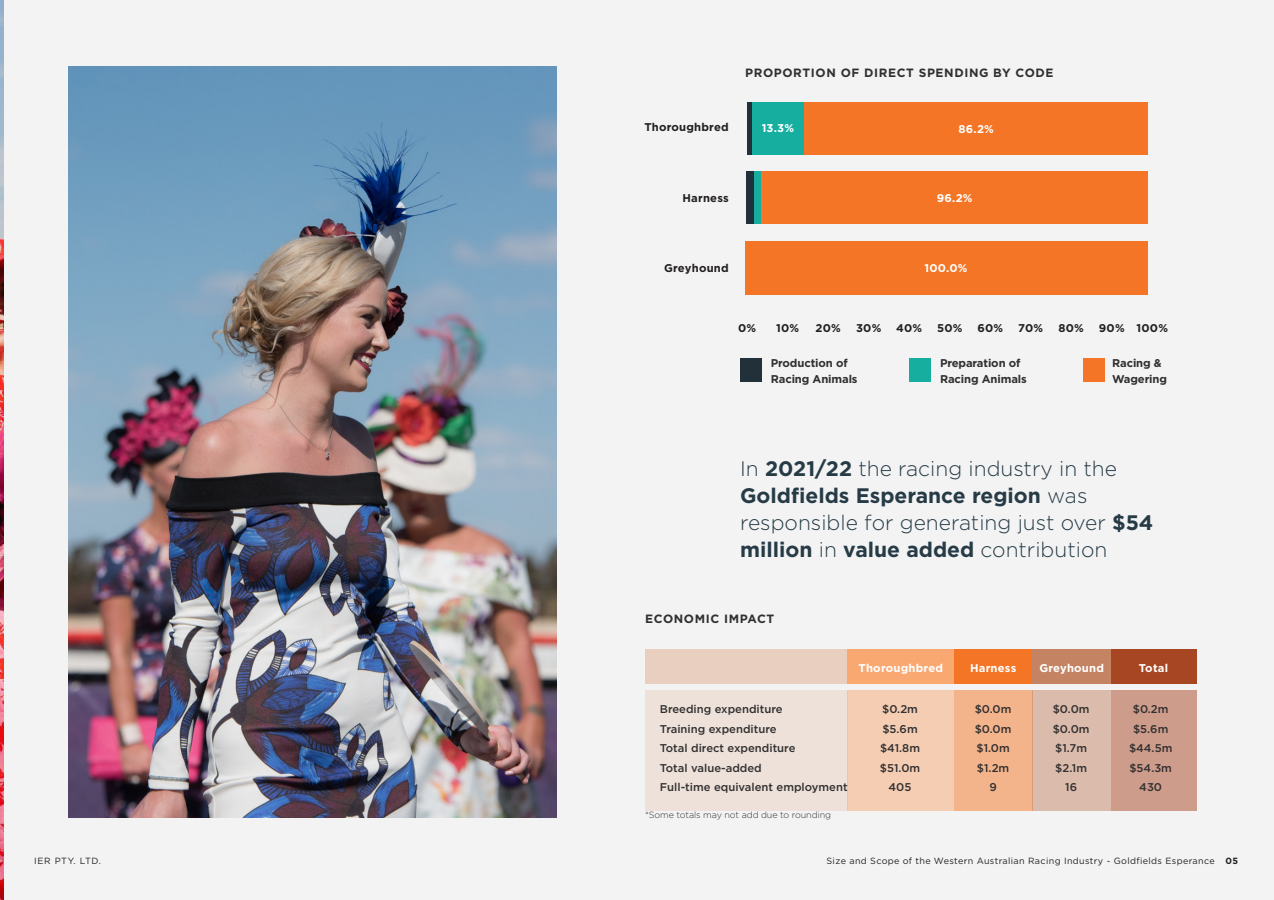
<style>
.page{position:relative;width:1274px;height:900px;background:#fff}
.page>*{position:absolute;margin:0;border:0;box-sizing:border-box;transform-origin:0 0}
.t1{font:300 21px/27px "Gotham";color:#263b46}
.t2{font:700 12px "Gotham";letter-spacing:.05em;color:#312f30}
.t3{font:500 11.25px "Gotham";color:#312f30}
.t4{font:700 11.25px/15.8px "Gotham";letter-spacing:-.01em;color:#312f30}
.t5{font:700 11.25px "Gotham";letter-spacing:.02em;color:#231f20}
.t6{font:700 11.25px "Gotham";letter-spacing:.02em;color:#fff}
.t7{font:9px "Gotham";letter-spacing:.04em;color:#231f20}
.t8{font:300 9px "Gotham";letter-spacing:-.01em;color:#312f30}
.t9{font:9px "Gotham";letter-spacing:.07em;color:#231f20}
.s1{font-weight:700}
</style>
<div class="page">
<img style="left:0;top:2px;width:4px;height:891px">
<div style="left:4px;top:0;width:1269px;height:900px;background:#f3f3f4"></div>
<div style="left:751px;top:102px;width:54px;height:53px;background:#15ae9f"></div>
<div style="left:804px;top:102px;width:343px;height:53px;background:#f47525"></div>
<div style="left:745px;top:241px;width:402px;height:53px;background:#f47525"></div>
<div style="left:740px;top:359px;width:21px;height:23px;background:#22303a"></div>
<div style="left:1083px;top:359px;width:22px;height:23px;background:#f47525"></div>
<div style="left:909px;top:359px;width:21px;height:23px;background:#15ae9f"></div>
<hr style="left:747px;top:102px;width:4px;height:53px;background:#22303a">
<div style="left:753px;top:172px;width:8px;height:52px;background:#15ae9f"></div>
<div style="left:761px;top:172px;width:386px;height:52px;background:#f47525"></div>
<div style="left:746px;top:172px;width:8px;height:52px;background:#22303a"></div>
<img style="left:68px;top:67px;width:488px;height:750px">
<div style="left:645px;top:649px;width:202px;height:35px;background:#e8cfbf"></div>
<div style="left:847px;top:649px;width:106px;height:35px;background:#f9a871"></div>
<div style="left:953px;top:649px;width:79px;height:35px;background:#f47525"></div>
<div style="left:1032px;top:649px;width:78px;height:35px;background:#c48363"></div>
<div style="left:1110px;top:649px;width:85px;height:35px;background:#a74623"></div>
<div style="left:645px;top:690px;width:202px;height:120px;background:#ede1d9"></div>
<div style="left:847px;top:690px;width:106px;height:120px;background:#f5cdb2"></div>
<div style="left:953px;top:690px;width:79px;height:120px;background:#f3b48c"></div>
<div style="left:1032px;top:690px;width:78px;height:120px;background:#dbbbab"></div>
<div style="left:1110px;top:690px;width:85px;height:120px;background:#cd9c8b"></div>
<svg style="left:0;top:893px;width:4px;height:7px"></svg>
<p class="t2" style="left:745px;top:65px;width:310px">PROPORTION OF DIRECT SPENDING BY CODE</p>
<p class="t5" style="left:644px;top:119px;width:86px">Thoroughbred</p>
<p class="t6" style="left:761px;top:121px;width:34px">13.3%</p>
<p class="t6" style="left:958px;top:122px;width:37px">86.2%</p>
<p class="t5" style="left:682px;top:190px;width:48px">Harness</p>
<p class="t6" style="left:936px;top:191px;width:37px">96.2%</p>
<p class="t5" style="left:664px;top:261px;width:66px">Greyhound</p>
<p class="t6" style="left:924px;top:261px;width:44px">100.0%</p>
<p class="t5" style="left:738px;top:320px;width:20px">0%</p>
<p class="t5" style="left:776px;top:320px;width:25px">10%</p>
<p class="t5" style="left:815px;top:320px;width:27px">20%</p>
<p class="t5" style="left:855px;top:320px;width:27px">30%</p>
<p class="t5" style="left:896px;top:320px;width:28px">40%</p>
<p class="t5" style="left:936px;top:320px;width:27px">50%</p>
<p class="t5" style="left:977px;top:320px;width:27px">60%</p>
<p class="t5" style="left:1018px;top:320px;width:27px">70%</p>
<p class="t5" style="left:1058px;top:320px;width:27px">80%</p>
<p class="t5" style="left:1098px;top:320px;width:27px">90%</p>
<p class="t5" style="left:1136px;top:320px;width:33px">100%</p>
<p class="t4" style="left:770px;top:355px;width:88px">Production of<br>Racing Animals</p>
<p class="t4" style="left:1111px;top:355px;width:51px">Racing &amp;</p>
<p class="t4" style="left:939px;top:355px;width:88px">Preparation of<br>Racing Animals</p>
<p class="t4" style="left:1111px;top:371px;width:56px">Wagering</p>
<p class="t1" style="left:740px;top:455px;width:415px">In <span class="s1">2021/22</span> the racing industry in the <span class="s1">Goldfields Esperance region</span> was responsible for generating just over <span class="s1">$54 million</span> in <span class="s1">value added</span> contribution</p>
<p class="t2" style="left:645px;top:611px;width:131px">ECONOMIC IMPACT</p>
<p class="t6" style="left:858px;top:660px;width:86px">Thoroughbred</p>
<p class="t6" style="left:969px;top:660px;width:48px">Harness</p>
<p class="t6" style="left:1039px;top:660px;width:66px">Greyhound</p>
<p class="t6" style="left:1138px;top:660px;width:31px">Total</p>
<p class="t3" style="left:659px;top:702px;width:124px">Breeding expenditure</p>
<p class="t3" style="left:882px;top:702px;width:37px">$0.2m</p>
<p class="t3" style="left:974px;top:702px;width:38px">$0.0m</p>
<p class="t3" style="left:1052px;top:702px;width:38px">$0.0m</p>
<p class="t3" style="left:1132px;top:702px;width:37px">$0.2m</p>
<p class="t3" style="left:659px;top:721px;width:118px">Training expenditure</p>
<p class="t3" style="left:882px;top:721px;width:37px">$5.6m</p>
<p class="t3" style="left:974px;top:721px;width:38px">$0.0m</p>
<p class="t3" style="left:1052px;top:721px;width:38px">$0.0m</p>
<p class="t3" style="left:1132px;top:721px;width:37px">$5.6m</p>
<p class="t3" style="left:659px;top:741px;width:137px">Total direct expenditure</p>
<p class="t3" style="left:880px;top:741px;width:41px">$41.8m</p>
<p class="t3" style="left:976px;top:741px;width:35px">$1.0m</p>
<p class="t3" style="left:1054px;top:741px;width:34px">$1.7m</p>
<p class="t3" style="left:1128px;top:741px;width:45px">$44.5m</p>
<p class="t3" style="left:659px;top:760px;width:103px">Total value-added</p>
<p class="t3" style="left:879px;top:760px;width:42px">$51.0m</p>
<p class="t3" style="left:976px;top:760px;width:34px">$1.2m</p>
<p class="t3" style="left:1055px;top:760px;width:33px">$2.1m</p>
<p class="t3" style="left:1129px;top:760px;width:44px">$54.3m</p>
<p class="t3" style="left:659px;top:780px;width:189px">Full-time equivalent employment</p>
<p class="t3" style="left:888px;top:780px;width:24px">405</p>
<p class="t3" style="left:989px;top:780px;width:9px">9</p>
<p class="t3" style="left:1065px;top:780px;width:13px">16</p>
<p class="t3" style="left:1139px;top:780px;width:24px">430</p>
<p class="t8" style="left:645px;top:809px;width:187px">*Some totals may not add due to rounding</p>
<p class="t9" style="left:34px;top:855px;width:68px">IER PTY. LTD.</p>
<p class="t7" style="left:826px;top:855px;width:413px">Size and Scope of the Western Australian Racing Industry - Goldfields Esperance <span class="s1">05</span></p>
</div>
